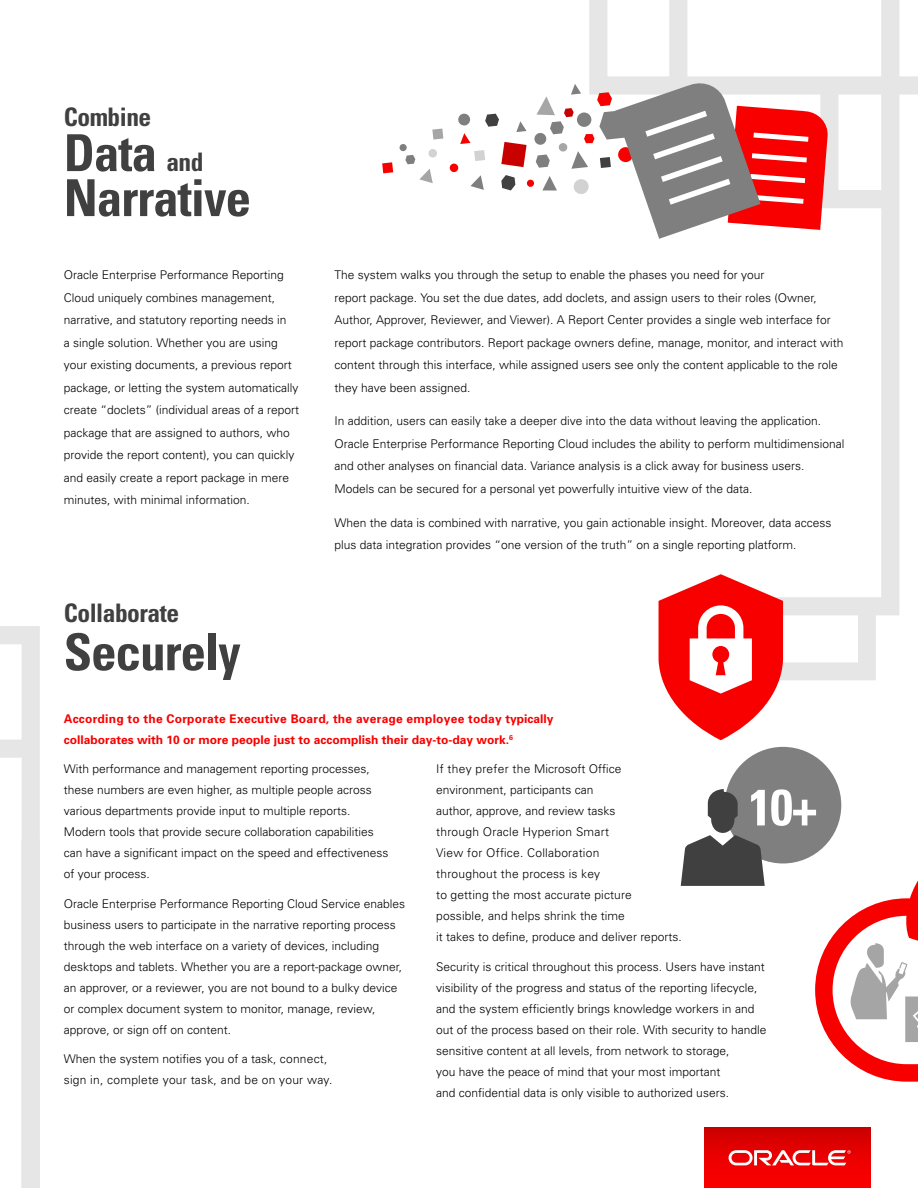
<style>
.page{position:relative;width:918px;height:1188px;background:#fff}
.page>*{position:absolute;margin:0;border:0;box-sizing:border-box;transform-origin:0 0}
.t1{font:700 condensed 51px/45px "Univers";letter-spacing:-.02em;color:#404040}
.t2{font:700 condensed 51px "Univers";color:#fff}
.t3{font:700 condensed 25.5px "Univers";letter-spacing:-.02em;color:#404040}
.Body_Copy{font:300 12px/21px "Univers";color:#000}
.Body_Copy-2{font:700 12px/21px "Univers";color:#f80000}
.Body_Copy-3{font:300 12px/21px "Univers";letter-spacing:.02em;color:#000}
.s1{font-size:25.5px}
</style>
<div class="page">
<svg style="left:0;top:626px;width:40px;height:562px"></svg>
<svg style="left:815px;top:837px;width:103px;height:245px"></svg>
<div style="left:881px;top:239px;width:19px;height:376px;background:#e6e6e6"></div>
<div style="left:0;top:740px;width:35px;height:18px;background:#e6e6e6"></div>
<svg style="left:659px;top:574px;width:226px;height:166px"></svg>
<div style="left:725px;top:747px;width:116px;height:116px;background:#7f7f7f;border-radius:50%"></div>
<svg style="left:501px;top:142px;width:26px;height:25px"></svg>
<div style="left:527px;top:180px;width:7px;height:7px;background:#f80000;border-radius:50%"></div>
<svg style="left:534px;top:133px;width:13px;height:12px"></svg>
<svg style="left:516px;top:121px;width:11px;height:11px"></svg>
<svg style="left:460px;top:133px;width:10px;height:11px"></svg>
<svg style="left:536px;top:0;width:382px;height:239px"></svg>
<svg style="left:485px;top:114px;width:14px;height:13px"></svg>
<svg style="left:501px;top:175px;width:14px;height:15px"></svg>
<svg style="left:474px;top:150px;width:11px;height:11px"></svg>
<svg style="left:470px;top:175px;width:14px;height:15px"></svg>
<div style="left:450px;top:163px;width:8px;height:9px;background:#f80000;border-radius:50%"></div>
<div style="left:458px;top:113px;width:12px;height:13px;background:#7f7f7f;border-radius:50%"></div>
<div style="left:428px;top:149px;width:9px;height:9px;background:#d2d2d2;border-radius:50%"></div>
<svg style="left:432px;top:129px;width:11px;height:11px"></svg>
<svg style="left:382px;top:162px;width:11px;height:11px"></svg>
<div style="left:399px;top:144px;width:8px;height:7px;background:#7f7f7f;border-radius:50%"></div>
<svg style="left:405px;top:155px;width:28px;height:28px"></svg>
<svg style="left:681px;top:789px;width:84px;height:97px"></svg>
<div style="left:705px;top:1128px;width:165px;height:60px;background:linear-gradient(to bottom,#d10000,#fe0000)"></div>
<svg style="left:729px;top:1150px;width:122px;height:15px"></svg>
<p class="t3" style="left:64px;top:102px;width:89px">Combine</p>
<p class="t1" style="left:64px;top:130px;width:189px">Data <span class="s1">and<br></span>Narrative</p>
<p class="Body_Copy" style="left:64px;top:264px;width:237px;line-height:22.5px">Oracle Enterprise Performance Reporting Cloud uniquely combines management, narrative, and statutory reporting needs in<br>a single solution. Whether you are using your existing documents, a previous report package, or letting the system automatically create “doclets” (individual areas of a report package that are assigned to authors, who provide the report content), you can quickly and easily create a report package in mere minutes, with minimal information.</p>
<p class="Body_Copy" style="left:334px;top:264px;width:511px;line-height:22.5px">The system walks you through the setup to enable the phases you need for your<br>report package. You set the due dates, add doclets, and assign users to their roles (Owner, Author, Approver, Reviewer, and Viewer). A Report Center provides a single web interface for report package contributors. Report package owners define, manage, monitor, and interact with content through this interface, while assigned users see only the content applicable to the role they have been assigned.</p>
<p class="Body_Copy" style="left:334px;top:410px;width:512px;line-height:22.5px">In addition, users can easily take a deeper dive into the data without leaving the application.<br>Oracle Enterprise Performance Reporting Cloud includes the ability to perform multidimensional and other analyses on financial data. Variance analysis is a click away for business users.<br>Models can be secured for a personal yet powerfully intuitive view of the data.</p>
<p class="Body_Copy" style="left:334px;top:511px;width:499px;line-height:22.5px">When the data is combined with narrative, you gain actionable insight. Moreover, data access plus data integration provides “one version of the truth” on a single reporting platform.</p>
<p class="t3" style="left:64px;top:597px;width:117px">Collaborate</p>
<p class="t1" style="left:64px;top:629px;width:179px">Securely</p>
<p class="Body_Copy-2" style="left:64px;top:708px;width:491px">According to the Corporate Executive Board, the average employee today typically collaborates with 10 or more people just to accomplish their day-to-day work.<sup>6</sup></p>
<p class="Body_Copy" style="left:64px;top:758px;width:326px">With performance and management reporting processes, these numbers are even higher, as multiple people across various departments provide input to multiple reports.<br>Modern tools that provide secure collaboration capabilities can have a significant impact on the speed and effectiveness of your process.</p>
<p class="Body_Copy" style="left:64px;top:893px;width:343px">Oracle Enterprise Performance Reporting Cloud Service enables business users to participate in the narrative reporting process through the web interface on a variety of devices, including desktops and tablets. Whether you are a report-package owner, an approver, or a reviewer, you are not bound to a bulky device or complex document system to monitor, manage, review, approve, or sign off on content.</p>
<p class="Body_Copy-3" style="left:64px;top:1048px;width:270px">When the system notifies you of a task, connect, sign in, complete your task, and be on your way.</p>
<p class="Body_Copy" style="left:436px;top:758px;width:247px">If they prefer the Microsoft Office environment, participants can<br>author, approve, and review tasks<br>through Oracle Hyperion Smart<br>View for Office. Collaboration<br>throughout the process is key<br>to getting the most accurate picture possible, and helps shrink the time<br>it takes to define, produce and deliver reports.</p>
<p class="Body_Copy" style="left:436px;top:956px;width:332px">Security is critical throughout this process. Users have instant visibility of the progress and status of the reporting lifecycle, and the system efficiently brings knowledge workers in and out of the process based on their role. With security to handle sensitive content at all levels, from network to storage,<br>you have the peace of mind that your most important<br>and confidential data is only visible to authorized users.</p>
<p class="t2" style="left:749px;top:776px;width:70px">10+</p>
</div>
